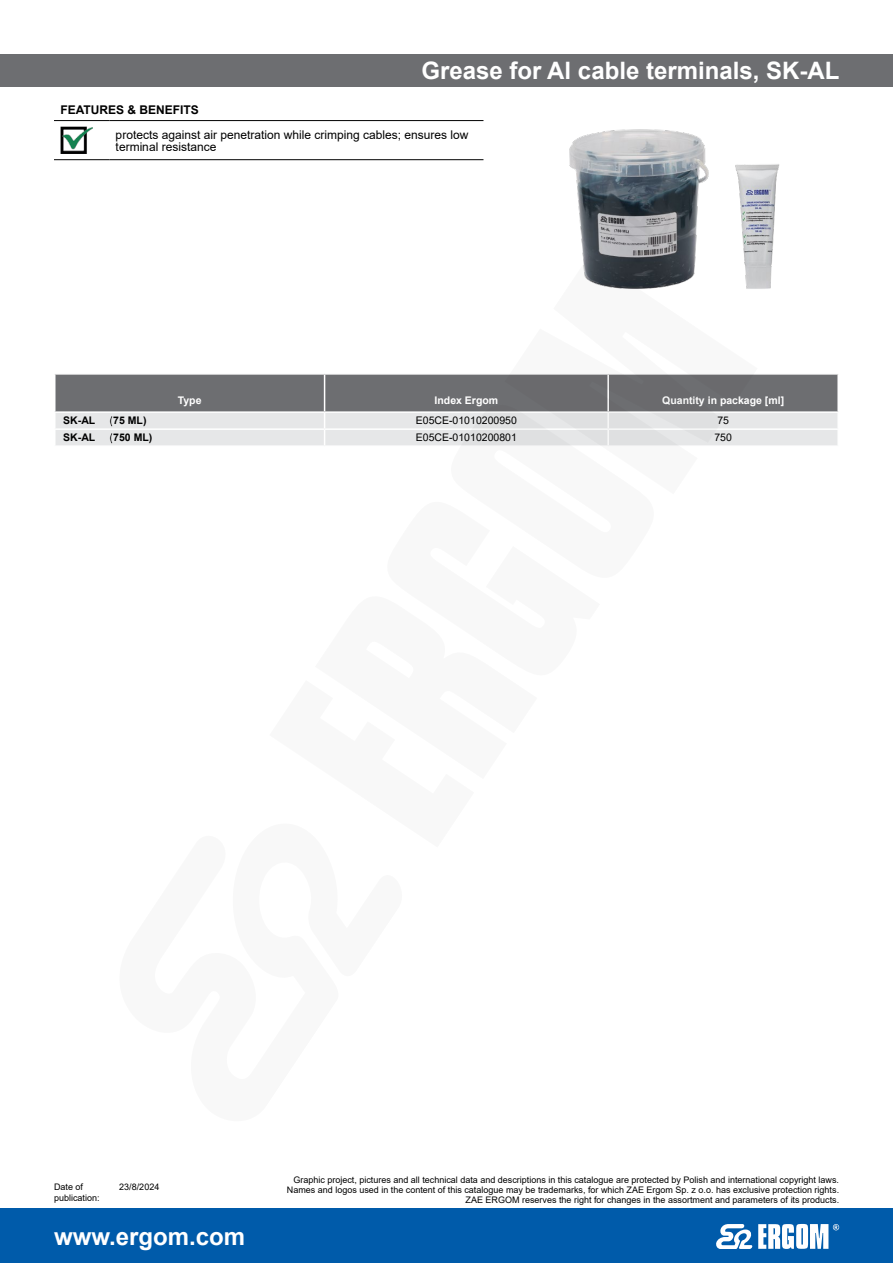
<style>
.page{position:relative;width:893px;height:1263px;background:#fff}
.page>*{position:absolute;margin:0;border:0;box-sizing:border-box;transform-origin:0 0}
.produkt-nazwa{font:700 24px "Arial";color:#fff}
.opis-body{font:12px/12px "Arial";color:#000}
.opis-body-bold{font:700 12px "Arial";color:#000}
.tabela-body{font:10.5px "Arial";color:#000}
.tabela-naglowek{font:700 10.5px "Arial";color:#fff}
.tabela-body-bold{font:700 10.5px "Arial";color:#000}
.t1{font:9px/9.8px "Arial";color:#000;text-align:right}
</style>
<div class="page">
<div style="left:0;top:1209px;width:893px;height:54px;background:#005baa"></div>
<svg style="left:716px;top:1224px;width:123px;height:25px"></svg>
<div style="left:0;top:54px;width:893px;height:32px;background:#6d6e71"></div>
<img style="left:569px;top:129px;width:211px;height:160px">
<hr style="left:54px;top:120px;width:55px;height:1px;background:#000">
<hr style="left:109px;top:120px;width:374px;height:1px;background:#000">
<hr style="left:54px;top:159px;width:55px;height:1px;background:#000">
<hr style="left:109px;top:159px;width:374px;height:1px;background:#000">
<img style="left:60px;top:127px;width:33px;height:26px">
<svg style="left:569px;top:255px;width:189px;height:119px"></svg>
<svg style="left:55px;top:374px;width:783px;height:72px;background:#a8a9ab"></svg>
<p class="produkt-nazwa" style="left:421px;top:54px;width:419px">Grease for Al cable terminals, SK-AL</p>
<p class="opis-body-bold" style="left:60px;top:102px;width:140px">FEATURES &amp; BENEFITS</p>
<p class="opis-body" style="left:116px;top:128px;width:354px">protects against air penetration while crimping cables; ensures low terminal resistance</p>
<p class="tabela-naglowek" style="left:178px;top:393px;width:25px">Type</p>
<p class="tabela-naglowek" style="left:435px;top:393px;width:65px">Index Ergom</p>
<p class="tabela-naglowek" style="left:662px;top:393px;width:123px">Quantity in package [ml]</p>
<p class="tabela-body-bold" style="left:63px;top:413px;width:34px">SK-AL</p>
<p class="tabela-body-bold" style="left:110px;top:413px;width:38px">(75 ML)</p>
<p class="tabela-body" style="left:416px;top:414px;width:102px">E05CE-01010200950</p>
<p class="tabela-body" style="left:717px;top:414px;width:13px">75</p>
<p class="tabela-body-bold" style="left:63px;top:430px;width:34px">SK-AL</p>
<p class="tabela-body-bold" style="left:110px;top:430px;width:44px">(750 ML)</p>
<p class="tabela-body" style="left:416px;top:431px;width:102px">E05CE-01010200801</p>
<p class="tabela-body" style="left:714px;top:431px;width:19px">750</p>
<p class="t1" style="left:54px;top:1182px;width:31px">Date of</p>
<p class="t1" style="left:119px;top:1182px;width:42px">23/8/2024</p>
<p class="t1" style="left:54px;top:1193px;width:47px">publication:</p>
<h1 class="produkt-nazwa" style="left:54px;top:1219px;width:193px">www.ergom.com</h1>
<p class="t1" style="left:287px;top:1175px;width:554px">Graphic project, pictures and all technical data and descriptions in this catalogue are protected by Polish and international copyright laws.<br>Names and logos used in the content of this catalogue may be trademarks, for which ZAE Ergom Sp. z o.o. has exclusive protection rights.<br>ZAE ERGOM reserves the right for changes in the assortment and parameters of its products.</p>
</div>
